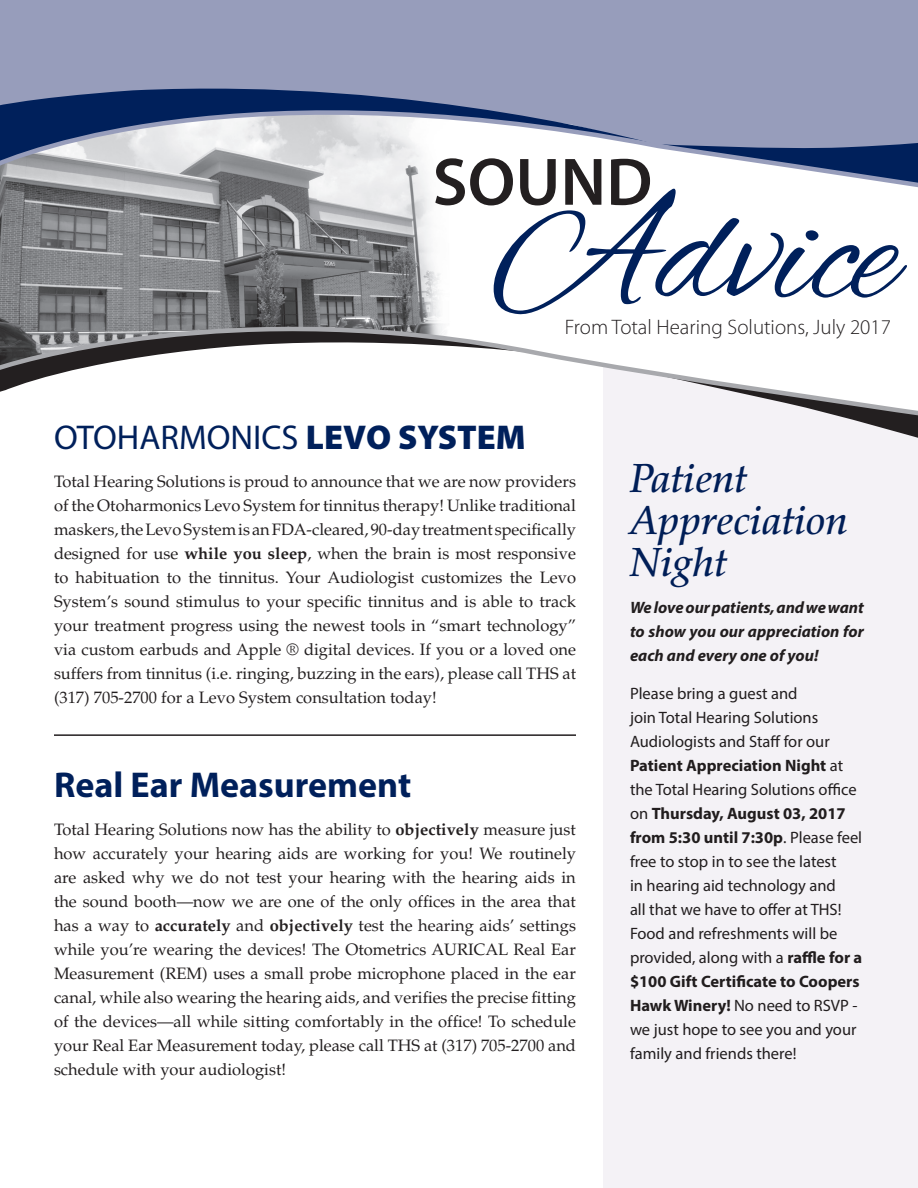
<style>
.page{position:relative;width:918px;height:1188px;background:#fff}
.page>*{position:absolute;margin:0;border:0;box-sizing:border-box;transform-origin:0 0}
.t1{font:159.75px "Alex Brush";color:#00205b}
.t2{font:600 67.8px "Myriad Pro";color:#231f20}
.t3{font:italic 500 40.5px/42px "Palatino";color:#00205b}
.t4{font:700 36px "Myriad Pro";color:#00205b}
.t5{font:34.5px "Myriad Pro";color:#00205b}
.t6{font:300 21px "Myriad Pro";color:#231f20}
.t7{font:16.5px/24px "Palatino";color:#231f20;text-align:justify}
.t8{font:16.5px/24px "Myriad Pro";color:#231f20}
.t9{font:italic 700 16.5px/24px "Myriad Pro";color:#231f20;text-align:justify}
.s1{font-weight:900}
.s2{font-weight:700}
</style>
<div class="page">
<div style="left:603px;top:419px;width:315px;height:769px;background:#f4f2f6"></div>
<hr style="left:54px;top:734px;width:522px;height:2px;background:#231f20">
<div style="left:0;top:0;width:918px;height:59px;background:#979dbb"></div>
<svg style="left:625px;top:419px;width:293px;height:21px"></svg>
<img style="left:0;top:191px;width:440px;height:97px">
<svg style="left:0;top:288px;width:918px;height:131px"></svg>
<svg style="left:0;top:59px;width:918px;height:132px"></svg>
<h2 class="t2" style="left:433px;top:139px;width:221px">SOUND</h2>
<h1 class="t1" style="left:494px;top:164px;width:405px">Advice</h1>
<p class="t6" style="left:565px;top:315px;width:328px">From Total Hearing Solutions, July 2017</p>
<h3 class="t5" style="left:54px;top:416px;width:473px">OTOHARMONICS <span class="s1">LEVO SYSTEM</span></h3>
<p class="t7" style="left:54px;top:469px;width:524px">Total Hearing Solutions is proud to announce that we are now providers of the Otoharmonics Levo System for tinnitus therapy! Unlike traditional maskers, the Levo System is an FDA-cleared, 90-day treatment specifically designed for use <span class="s2">while you sleep</span>, when the brain is most responsive to habituation to the tinnitus. Your Audiologist customizes the Levo System’s sound stimulus to your specific tinnitus and is able to track your treatment progress using the newest tools in “smart technology” via custom earbuds and Apple ® digital devices. If you or a loved one suffers from tinnitus (i.e. ringing, buzzing in the ears), please call THS at (317) 705-2700 for a Levo System consultation today!</p>
<h3 class="t4" style="left:54px;top:762px;width:359px">Real Ear Measurement</h3>
<p class="t7" style="left:54px;top:817px;width:524px">Total Hearing Solutions now has the ability to <span class="s2">objectively</span> measure just how accurately your hearing aids are working for you! We routinely are asked why we do not test your hearing with the hearing aids in the sound booth—now we are one of the only offices in the area that has a way to <span class="s2">accurately</span> and <span class="s2">objectively</span> test the hearing aids’ settings while you’re wearing the devices! The Otometrics AURICAL Real Ear Measurement (REM) uses a small probe microphone placed in the ear canal, while also wearing the hearing aids, and verifies the precise fitting of the devices—all while sitting comfortably in the office! To schedule your Real Ear Measurement today, please call THS at (317) 705-2700 and schedule with your audiologist!</p>
<h3 class="t3" style="left:630px;top:458px;width:220px">Patient<br>Appreciation<br>Night</h3>
<p class="t9" style="left:630px;top:595px;width:235px">We love our patients, and we want to show you our appreciation for each and every one of you!</p>
<p class="t8" style="left:630px;top:681px;width:234px">Please bring a guest and<br>join Total Hearing Solutions<br>Audiologists and Staff for our<br><span class="s2">Patient Appreciation Night</span> at the Total Hearing Solutions office on <span class="s2">Thursday, August 03, 2017 from 5:30 until 7:30p</span>. Please feel free to stop in to see the latest<br>in hearing aid technology and<br>all that we have to offer at THS!<br>Food and refreshments will be provided, along with a <span class="s2">raffle for a $100 Gift Certificate to Coopers<br>Hawk Winery!</span> No need to RSVP - we just hope to see you and your family and friends there!</p>
</div>
